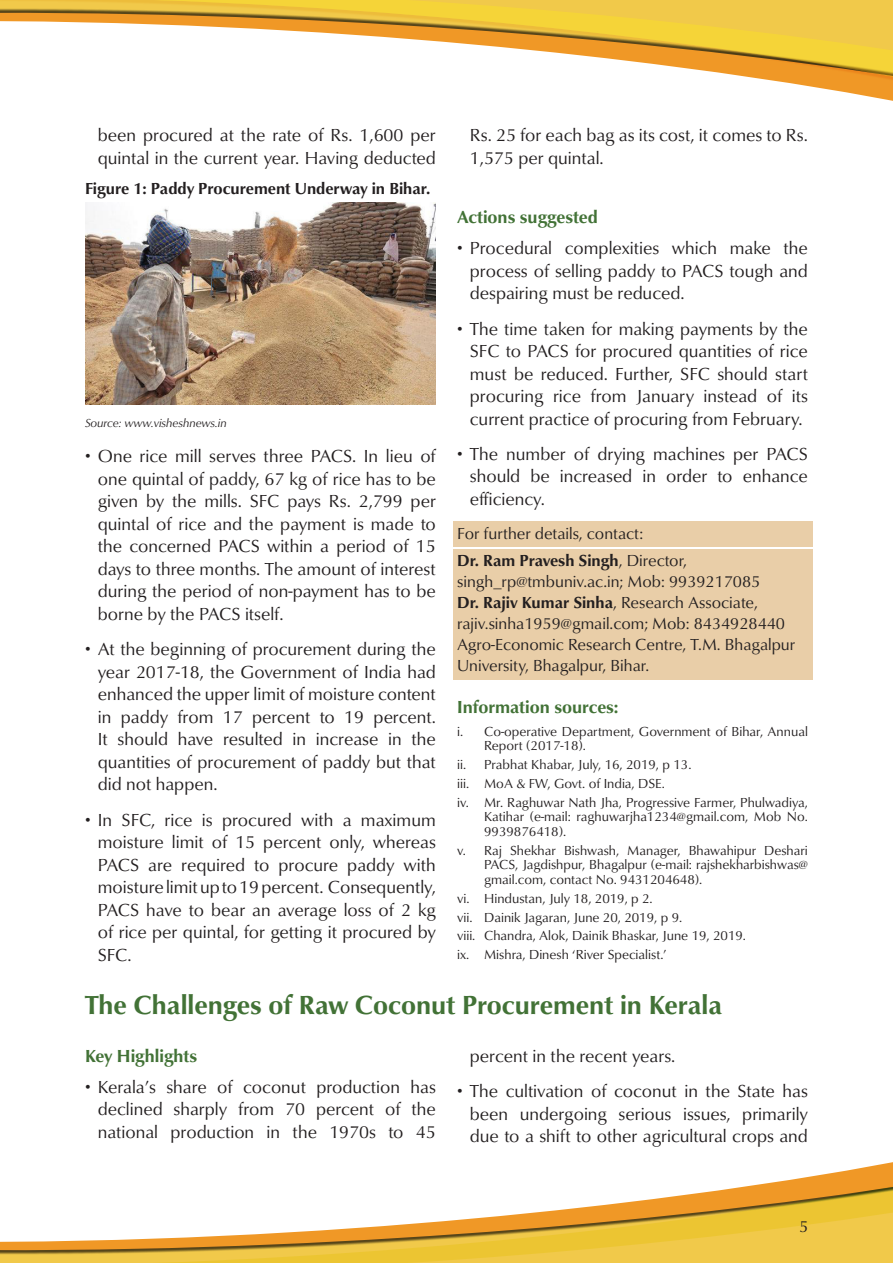
<style>
.page{position:relative;width:893px;height:1263px;background:#fff}
.page>*{position:absolute;margin:0;border:0;box-sizing:border-box;transform-origin:0 0}
.t1{font:700 27px "Classico URW";color:#427236}
.t2{font:18px/22.5px "Classico URW";color:#231f20;text-align:justify}
.Heading_1{font:700 18px "Classico URW";color:#427236}
.CONTACTION_DETAILS{font:16.5px/21px "Classico URW";color:#231f20}
.Table_Text{font:700 16.5px "Classico URW";color:#231f20}
.t3{font:13.5px/14.5px "Classico URW";color:#231f20;text-align:justify}
.FIGURE_CAPTION{font:italic 12px "Classico URW";color:#231f20}
.s1{font-weight:700}
</style>
<div class="page">
<div style="left:0;top:0;width:893px;height:94px;background:#231f20;opacity:.75"></div>
<div style="left:0;top:1168px;width:893px;height:95px;background:#231f20;opacity:.75"></div>
<div style="left:0;top:0;width:893px;height:84px;background:#231f20;opacity:.5"></div>
<svg style="left:0;top:0;width:893px;height:79px"></svg>
<svg style="left:0;top:1184px;width:893px;height:79px"></svg>
<img style="left:85px;top:202px;width:351px;height:203px">
<div style="left:453px;top:522px;width:359px;height:25px;background:#e9cea8"></div>
<div style="left:453px;top:549px;width:359px;height:130px;background:#e9cea8"></div>
<p class="t2" style="left:98px;top:124px;width:340px">been procured at the rate of Rs. 1,600 per quintal in the current year. Having deducted</p>
<p class="t2" style="left:470px;top:124px;width:340px">Rs. 25 for each bag as its cost, it comes to Rs.<br>1,575 per quintal.</p>
<p class="Table_Text" style="left:85px;top:179px;width:347px">Figure 1: Paddy Procurement Underway in Bihar.</p>
<p class="Heading_1" style="left:457px;top:206px;width:142px">Actions suggested</p>
<p class="t2" style="left:470px;top:237px;width:340px;text-indent:-13px">• Procedural complexities which make the process of selling paddy to PACS tough and despairing must be reduced.</p>
<p class="t2" style="left:470px;top:317px;width:340px;text-indent:-13px">• The time taken for making payments by the SFC to PACS for procured quantities of rice must be reduced. Further, SFC should start procuring rice from January instead of its current practice of procuring from February.</p>
<p class="t2" style="left:470px;top:443px;width:340px;text-indent:-13px">• The number of drying machines per PACS should be increased in order to enhance efficiency.</p>
<p class="CONTACTION_DETAILS" style="left:457px;top:523px;width:188px">For further details, contact:</p>
<p class="CONTACTION_DETAILS" style="left:457px;top:550px;width:340px"><span class="s1">Dr. Ram Pravesh Singh</span>, Director, singh_rp@tmbuniv.ac.in; Mob: 9939217085<br><span class="s1">Dr. Rajiv Kumar Sinha</span>, Research Associate, rajiv.sinha1959@gmail.com; Mob: 8434928440<br>Agro-Economic Research Centre, T.M. Bhagalpur University, Bhagalpur, Bihar.</p>
<p class="Heading_1" style="left:457px;top:695px;width:163px">Information sources:</p>
<p class="t3" style="left:484px;top:724px;width:325px;text-indent:-27px">i. Co-operative Department, Government of Bihar, Annual<br>Report (2017-18).</p>
<p class="t3" style="left:457px;top:757px;width:236px">ii. Prabhat Khabar, July, 16, 2019, p 13.</p>
<p class="t3" style="left:457px;top:776px;width:209px">iii. MoA &amp; FW, Govt. of India, DSE.</p>
<p class="t3" style="left:484px;top:795px;width:325px;text-indent:-27px">iv. Mr. Raghuwar Nath Jha, Progressive Farmer, Phulwadiya, Katihar (e-mail: raghuwarjha1234@gmail.com, Mob No.<br>9939876418).</p>
<p class="t3" style="left:484px;top:843px;width:325px;text-indent:-27px">v. Raj Shekhar Bishwash, Manager, Bhawahipur Deshari PACS, Jagdishpur, Bhagalpur (e-mail: rajshekharbishwas@ gmail.com, contact No. 9431204648).</p>
<p class="t3" style="left:457px;top:891px;width:197px">vi. Hindustan, July 18, 2019, p 2.</p>
<p class="t3" style="left:457px;top:910px;width:227px">vii. Dainik Jagaran, June 20, 2019, p 9.</p>
<p class="t3" style="left:457px;top:929px;width:290px">viii. Chandra, Alok, Dainik Bhaskar, June 19, 2019.</p>
<p class="t3" style="left:457px;top:947px;width:211px">ix. Mishra, Dinesh ‘River Specialist.’</p>
<p class="t1" style="left:85px;top:988px;width:639px">The Challenges of Raw Coconut Procurement in Kerala</p>
<p class="Heading_1" style="left:85px;top:1045px;width:114px">Key Highlights</p>
<p class="t2" style="left:98px;top:1076px;width:340px;text-indent:-13px">• Kerala’s share of coconut production has declined sharply from 70 percent of the national production in the 1970s to 45</p>
<p class="FIGURE_CAPTION" style="left:85px;top:416px;width:143px">Source: www.visheshnews.in</p>
<p class="t2" style="left:98px;top:445px;width:340px;text-indent:-13px">• One rice mill serves three PACS. In lieu of one quintal of paddy, 67 kg of rice has to be given by the mills. SFC pays Rs. 2,799 per quintal of rice and the payment is made to the concerned PACS within a period of 15 days to three months. The amount of interest during the period of non-payment has to be borne by the PACS itself.</p>
<p class="t2" style="left:98px;top:638px;width:340px;text-indent:-13px">• At the beginning of procurement during the year 2017-18, the Government of India had enhanced the upper limit of moisture content in paddy from 17 percent to 19 percent.<br>It should have resulted in increase in the quantities of procurement of paddy but that did not happen.</p>
<p class="t2" style="left:98px;top:808px;width:340px;text-indent:-13px">• In SFC, rice is procured with a maximum moisture limit of 15 percent only, whereas PACS are required to procure paddy with moisture limit up to 19 percent. Consequently, PACS have to bear an average loss of 2 kg of rice per quintal, for getting it procured by SFC.</p>
<p class="t2" style="left:470px;top:1045px;width:207px">percent in the recent years.</p>
<p class="t2" style="left:470px;top:1080px;width:340px;text-indent:-13px">• The cultivation of coconut in the State has been undergoing serious issues, primarily due to a shift to other agricultural crops and</p>
<p class="CONTACTION_DETAILS" style="left:799px;top:1216px;width:11px">5</p>
</div>
